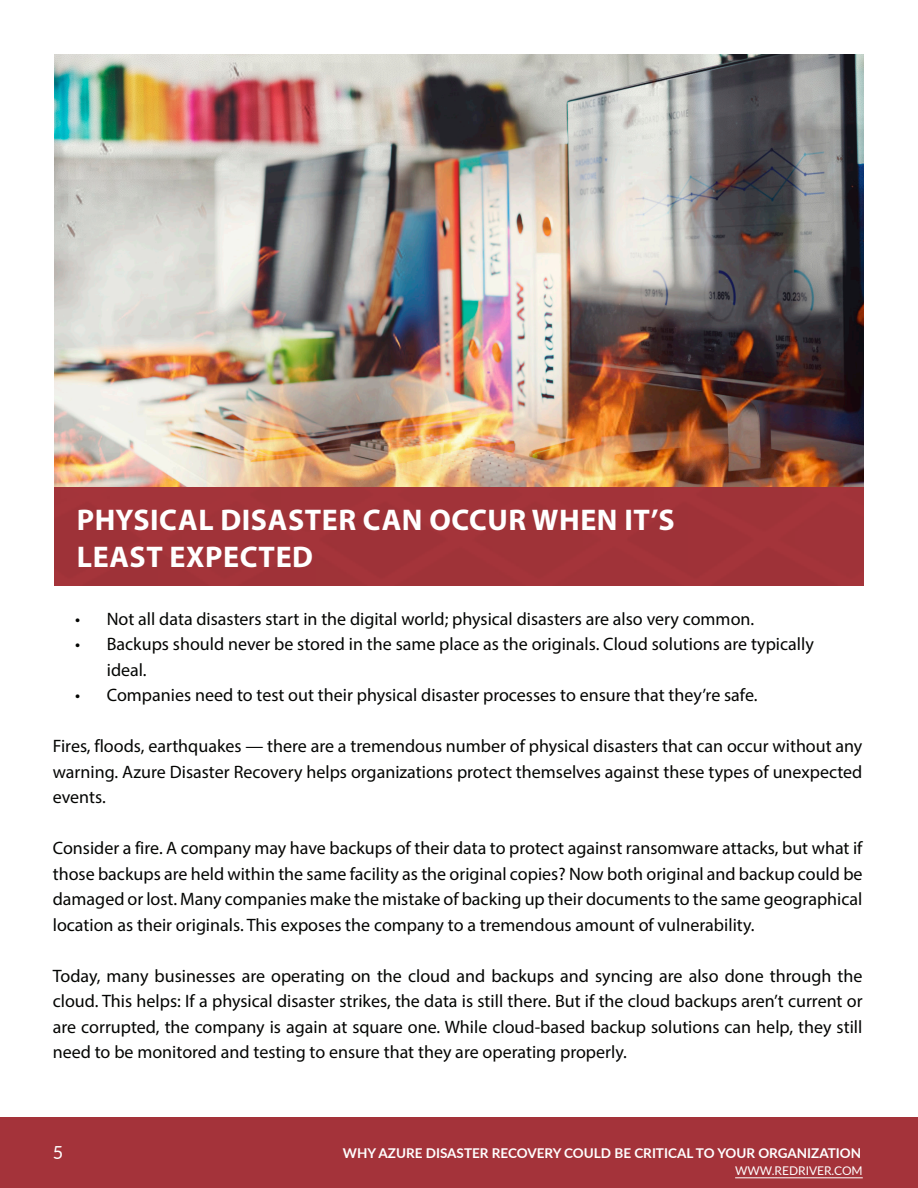
<style>
.page{position:relative;width:918px;height:1188px;background:#fff}
.page>*{position:absolute;margin:0;border:0;box-sizing:border-box;transform-origin:0 0}
.t1{font:700 30px/37.5px "Myriad Pro";letter-spacing:.02em;color:#fff}
.t2{font:18px/25.5px "Myriad Pro";color:#040503;text-align:justify}
.t3{font:18px "Lato";color:#fff}
.t4{font:700 13.5px "Lato";color:#fff}
.t5{font:12px "Lato";color:#fff}
</style>
<div class="page">
<div style="left:0;top:1118px;width:918px;height:70px;background:#a4333a"></div>
<hr style="left:735px;top:1178px;width:128px;height:1px;background:#fff">
<img style="left:54px;top:54px;width:810px;height:434px">
<div style="left:54px;top:488px;width:810px;height:98px;background:#a4333a"></div>
<p class="t1" style="left:77px;top:500px;width:599px">PHYSICAL DISASTER CAN OCCUR WHEN IT’S<br>LEAST EXPECTED</p>
<p class="t2" style="left:75px;top:606px;width:680px">• Not all data disasters start in the digital world; physical disasters are also very common.</p>
<p class="t2" style="left:75px;top:631px;width:740px">• Backups should never be stored in the same place as the originals. Cloud solutions are typically</p>
<p class="t2" style="left:107px;top:657px;width:41px">ideal.</p>
<p class="t2" style="left:75px;top:682px;width:684px">• Companies need to test out their physical disaster processes to ensure that they’re safe.</p>
<p class="t2" style="left:53px;top:733px;width:811px">Fires, floods, earthquakes — there are a tremendous number of physical disasters that can occur without any warning. Azure Disaster Recovery helps organizations protect themselves against these types of unexpected events.</p>
<p class="t2" style="left:53px;top:835px;width:811px">Consider a fire. A company may have backups of their data to protect against ransomware attacks, but what if those backups are held within the same facility as the original copies? Now both original and backup could be damaged or lost. Many companies make the mistake of backing up their documents to the same geographical location as their originals. This exposes the company to a tremendous amount of vulnerability.</p>
<p class="t2" style="left:53px;top:963px;width:811px">Today, many businesses are operating on the cloud and backups and syncing are also done through the cloud. This helps: If a physical disaster strikes, the data is still there. But if the cloud backups aren’t current or are corrupted, the company is again at square one. While cloud-based backup solutions can help, they still need to be monitored and testing to ensure that they are operating properly.</p>
<p class="t3" style="left:53px;top:1140px;width:12px">5</p>
<p class="t4" style="left:343px;top:1143px;width:520px">WHY AZURE DISASTER RECOVERY COULD BE CRITICAL TO YOUR ORGANIZATION</p>
<p class="t5" style="left:735px;top:1162px;width:129px">WWW.REDRIVER.COM</p>
</div>
